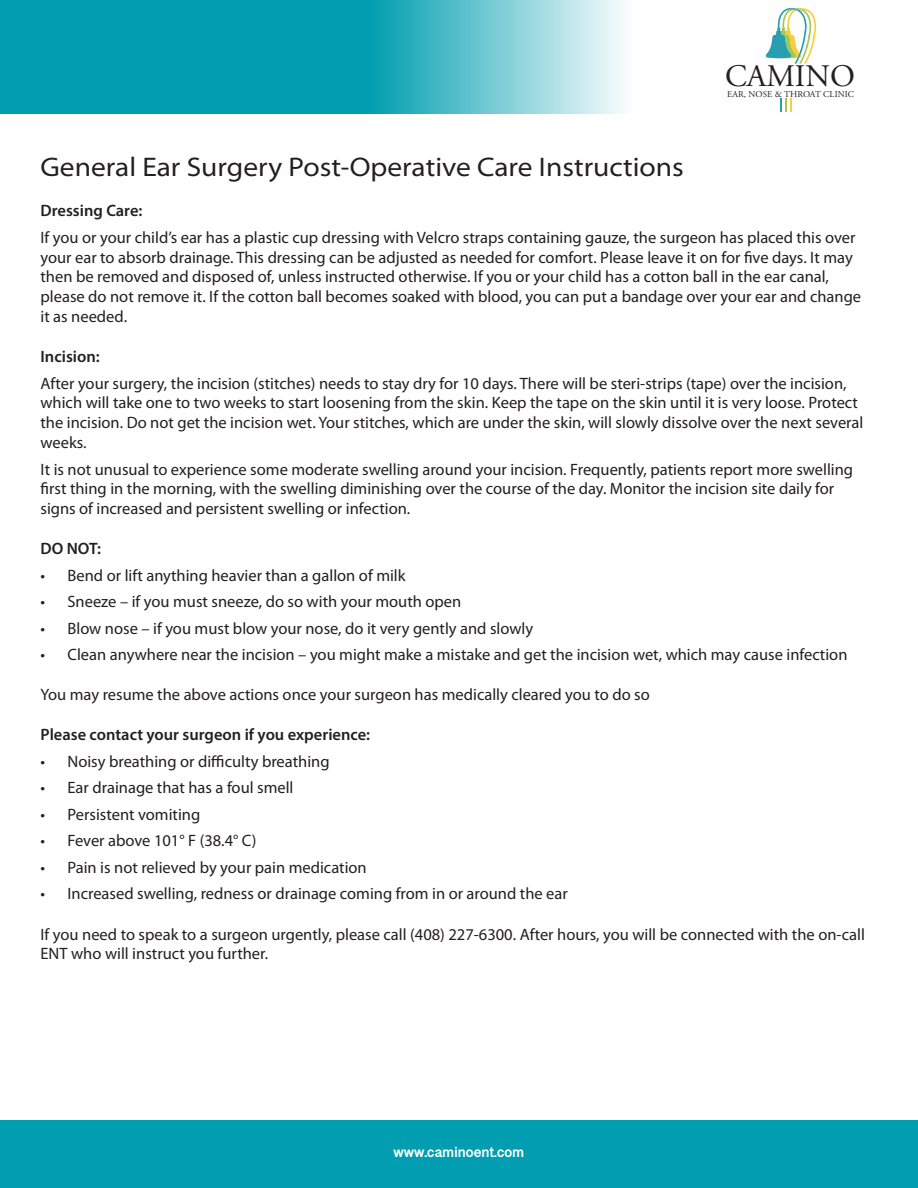
<style>
.page{position:relative;width:918px;height:1188px;background:#fff}
.page>*{position:absolute;margin:0;border:0;box-sizing:border-box;transform-origin:0 0}
.t1{font:31.35px "Adobe Garamond Pro";color:#231f20}
.Form_Small{font:semi-expanded 27px "Myriad Pro";color:#231f20}
.Form_Small-2{font:16.5px/19.8px "Myriad Pro";color:#231f20}
.Form_Small-3{font:600 16.5px "Myriad Pro";color:#231f20}
.t2{font:700 15px "Myanmar Sangam MN";color:#fff}
.t3{font:9px "Adobe Garamond Pro";letter-spacing:.01em;color:#231f20}
</style>
<div class="page">
<svg style="left:0;top:0;width:781px;height:114px"></svg>
<svg style="left:766px;top:8px;width:51px;height:56px"></svg>
<svg style="left:781px;top:98px;width:11px;height:14px"></svg>
<div style="left:0;top:1120px;width:918px;height:68px;background:#019eb1"></div>
<p class="t1" style="left:725px;top:57px;width:131px">CAMINO</p>
<p class="t3" style="left:727px;top:88px;width:129px">EAR, NOSE &amp; THROAT CLINIC</p>
<p class="Form_Small" style="left:40px;top:152px;width:645px">General Ear Surgery Post-Operative Care Instructions</p>
<p class="Form_Small-3" style="left:40px;top:200px;width:103px">Dressing Care:</p>
<p class="Form_Small-2" style="left:40px;top:228px;width:822px">If you or your child’s ear has a plastic cup dressing with Velcro straps containing gauze, the surgeon has placed this over your ear to absorb drainage. This dressing can be adjusted as needed for comfort. Please leave it on for five days. It may then be removed and disposed of, unless instructed otherwise. If you or your child has a cotton ball in the ear canal, please do not remove it. If the cotton ball becomes soaked with blood, you can put a bandage over your ear and change it as needed.</p>
<p class="Form_Small-3" style="left:40px;top:346px;width:61px">Incision:</p>
<p class="Form_Small-2" style="left:40px;top:373px;width:824px">After your surgery, the incision (stitches) needs to stay dry for 10 days. There will be steri-strips (tape) over the incision, which will take one to two weeks to start loosening from the skin. Keep the tape on the skin until it is very loose. Protect the incision. Do not get the incision wet. Your stitches, which are under the skin, will slowly dissolve over the next several weeks.</p>
<p class="Form_Small-2" style="left:40px;top:459px;width:814px">It is not unusual to experience some moderate swelling around your incision. Frequently, patients report more swelling first thing in the morning, with the swelling diminishing over the course of the day. Monitor the incision site daily for signs of increased and persistent swelling or infection.</p>
<p class="Form_Small-3" style="left:40px;top:538px;width:62px">DO NOT:</p>
<p class="Form_Small-2" style="left:40px;top:566px;width:367px">• Bend or lift anything heavier than a gallon of milk</p>
<p class="Form_Small-2" style="left:40px;top:592px;width:422px">• Sneeze – if you must sneeze, do so with your mouth open</p>
<p class="Form_Small-2" style="left:40px;top:619px;width:494px">• Blow nose – if you must blow your nose, do it very gently and slowly</p>
<p class="Form_Small-2" style="left:40px;top:645px;width:809px">• Clean anywhere near the incision – you might make a mistake and get the incision wet, which may cause infection</p>
<p class="Form_Small-2" style="left:40px;top:685px;width:611px">You may resume the above actions once your surgeon has medically cleared you to do so</p>
<p class="Form_Small-3" style="left:40px;top:724px;width:331px">Please contact your surgeon if you experience:</p>
<p class="Form_Small-2" style="left:40px;top:752px;width:291px">• Noisy breathing or difficulty breathing</p>
<p class="Form_Small-2" style="left:40px;top:778px;width:255px">• Ear drainage that has a foul smell</p>
<p class="Form_Small-2" style="left:40px;top:805px;width:161px">• Persistent vomiting</p>
<p class="Form_Small-2" style="left:40px;top:831px;width:217px">• Fever above 101° F (38.4° C)</p>
<p class="Form_Small-2" style="left:40px;top:858px;width:328px">• Pain is not relieved by your pain medication</p>
<p class="Form_Small-2" style="left:40px;top:884px;width:529px">• Increased swelling, redness or drainage coming from in or around the ear</p>
<p class="Form_Small-2" style="left:40px;top:924px;width:826px">If you need to speak to a surgeon urgently, please call (408) 227-6300. After hours, you will be connected with the on-call<br>ENT who will instruct you further.</p>
<p class="t2" style="left:394px;top:1143px;width:132px">www.caminoent.com</p>
</div>
